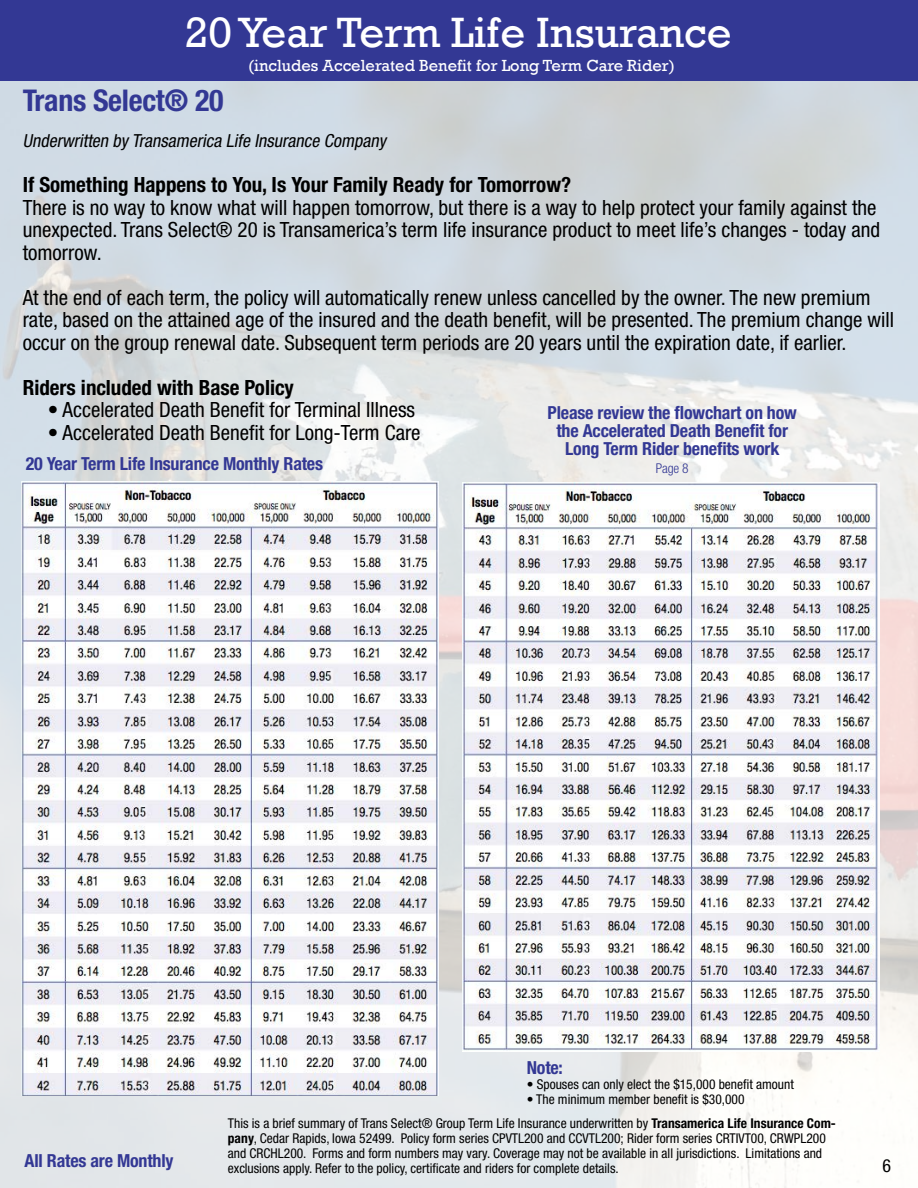
<style>
.page{position:relative;width:918px;height:1188px;background:#fff}
.page>*{position:absolute;margin:0;border:0;box-sizing:border-box;transform-origin:0 0}
.t1{font:43.5px "Rockwell";color:#fff}
.t2{font:700 condensed 30px "Helvetica Neue LT Std";letter-spacing:-.01em;color:#333894}
.t3{font:condensed 21px/22.5px "Helvetica Neue LT Std";color:#000}
.t4{font:700 condensed 21px "Helvetica Neue LT Std";color:#000}
.t5{font:700 condensed 18px/18px "Helvetica Neue LT Std";letter-spacing:-.01em;color:#333894;text-align:center}
.t6{font:italic condensed 18px "Helvetica Neue LT Std";color:#000}
.t7{font:condensed 18px "Helvetica Neue LT Std";color:#000}
.t8{font:16.5px "Rockwell";color:#fff}
.t9{font:condensed 13.5px/15px "Helvetica Neue LT Std";color:#000}
.t10{font:300 condensed 13.5px "Helvetica Neue LT Std";color:#333894}
.s1{font-weight:700}
</style>
<div class="page">
<div style="left:0;top:0;width:918px;height:81px;background:#333894"></div>
<img style="left:21px;top:481px;width:417px;height:615px">
<img style="left:463px;top:483px;width:417px;height:569px">
<h1 class="t1" style="left:185px;top:7px;width:549px">20 Year Term Life Insurance</h1>
<p class="t8" style="left:248px;top:55px;width:428px">(includes Accelerated Benefit for Long Term Care Rider)</p>
<h2 class="t2" style="left:23px;top:82px;width:202px">Trans Select® 20</h2>
<p class="t6" style="left:23px;top:131px;width:369px">Underwritten by Transamerica Life Insurance Company</p>
<p class="t4" style="left:23px;top:172px;width:550px">If Something Happens to You, Is Your Family Ready for Tomorrow?</p>
<p class="t3" style="left:23px;top:196px;width:859px">There is no way to know what will happen tomorrow, but there is a way to help protect your family against the unexpected. Trans Select® 20 is Transamerica’s term life insurance product to meet life’s changes - today and tomorrow.</p>
<p class="t3" style="left:23px;top:286px;width:873px">At the end of each term, the policy will automatically renew unless cancelled by the owner. The new premium rate, based on the attained age of the insured and the death benefit, will be presented. The premium change will occur on the group renewal date. Subsequent term periods are 20 years until the expiration date, if earlier.</p>
<p class="t4" style="left:23px;top:375px;width:273px">Riders included with Base Policy</p>
<p class="t3" style="left:48px;top:398px;width:369px">• Accelerated Death Benefit for Terminal Illness</p>
<p class="t3" style="left:48px;top:421px;width:374px">• Accelerated Death Benefit for Long-Term Care</p>
<p class="t5" style="left:548px;top:404px;width:251px">Please review the flowchart on how the Accelerated Death Benefit for<br>Long Term Rider benefits work</p>
<p class="t5" style="left:26px;top:454px;width:299px">20 Year Term Life Insurance Monthly Rates</p>
<p class="t10" style="left:656px;top:461px;width:35px">Page 8</p>
<p class="t5" style="left:527px;top:1059px;width:38px">Note:</p>
<p class="t9" style="left:527px;top:1077px;width:269px">• Spouses can only elect the $15,000 benefit amount</p>
<p class="t9" style="left:228px;top:1088px;width:610px;line-height:23.5px;text-indent:299px">• The minimum member benefit is $30,000<br>This is a brief summary of Trans Select® Group Term Life Insurance underwritten by <span class="s1">Transamerica Life Insurance Com-</span></p>
<p class="t9" style="left:228px;top:1131px;width:599px"><span class="s1">pany</span>, Cedar Rapids, Iowa 52499. Policy form series CPVTL200 and CCVTL200; Rider form series CRTIVT00, CRWPL200 and CRCHL200. Forms and form numbers may vary. Coverage may not be available in all jurisdictions. Limitations and exclusions apply. Refer to the policy, certificate and riders for complete details.</p>
<p class="t5" style="left:25px;top:1151px;width:150px">All Rates are Monthly</p>
<p class="t7" style="left:882px;top:1155px;width:10px">6</p>
</div>
